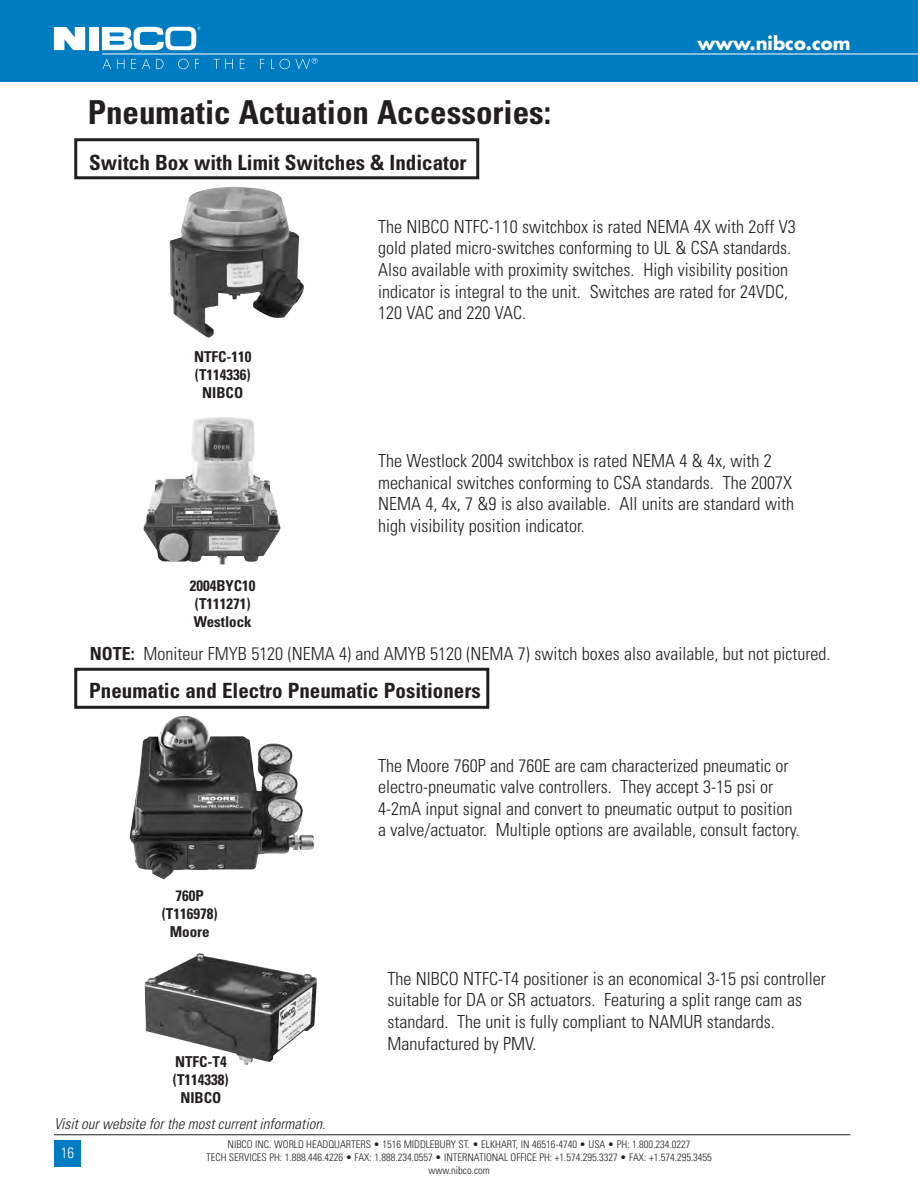
<style>
.page{position:relative;width:918px;height:1188px;background:#fff}
.page>*{position:absolute;margin:0;border:0;box-sizing:border-box;transform-origin:0 0}
.t1{font:700 condensed 33px "Univers";color:#231f20}
.t2{font:700 condensed 21px "Univers";color:#231f20}
.t3{font:300 condensed 18px/21.6px "Univers";color:#231f20}
.t4{font:700 18px "Futura Std";color:#fff}
.t5{font:700 condensed 15px/18px "Univers";color:#231f20;text-align:center}
.t6{font:italic 300 condensed 15px "Univers";color:#231f20}
.t7{font:300 condensed 15px "Univers";color:#fff}
.t8{font:300 condensed 10.5px/12.6px "Univers";color:#231f20;text-align:center}
.s1{font-weight:700}
</style>
<div class="page">
<hr style="left:54px;top:1135px;width:796px;height:1px;background:#231f20">
<div style="left:54px;top:1140px;width:27px;height:27px;background:#007cc2"></div>
<div style="left:0;top:0;width:918px;height:82px;background:#007cc2"></div>
<div style="left:89px;top:27px;width:9px;height:23px;background:#fff"></div>
<svg style="left:54px;top:27px;width:31px;height:23px"></svg>
<svg style="left:102px;top:27px;width:98px;height:23px"></svg>
<svg style="left:103px;top:58px;width:214px;height:11px"></svg>
<hr style="left:102px;top:54px;width:816px;height:1px;background:#fff">
<img style="left:170px;top:187px;width:135px;height:151px">
<img style="left:130px;top:716px;width:184px;height:164px">
<img style="left:143px;top:417px;width:138px;height:147px">
<img style="left:144px;top:953px;width:173px;height:112px">
<div style="left:74px;top:138px;width:405px;height:41px;border:3px solid #231f20"></div>
<div style="left:74px;top:668px;width:415px;height:41px;border:3px solid #231f20"></div>
<p class="t1" style="left:88px;top:92px;width:465px">Pneumatic Actuation Accessories:</p>
<p class="t2" style="left:89px;top:149px;width:379px">Switch Box with Limit Switches &amp; Indicator</p>
<p class="t4" style="left:697px;top:31px;width:155px">www.nibco.com</p>
<p class="t5" style="left:194px;top:348px;width:59px">NTFC-110 (T114336)<br>NIBCO</p>
<p class="t5" style="left:190px;top:577px;width:67px;text-align:left">2004BYC10 (T111271)<br>Westlock</p>
<p class="t3" style="left:378px;top:216px;width:419px">The NIBCO NTFC-110 switchbox is rated NEMA 4X with 2off V3 gold plated micro-switches conforming to UL &amp; CSA standards.<br>Also available with proximity switches. High visibility position indicator is integral to the unit. Switches are rated for 24VDC, 120 VAC and 220 VAC.</p>
<p class="t3" style="left:378px;top:450px;width:417px">The Westlock 2004 switchbox is rated NEMA 4 &amp; 4x, with 2 mechanical switches conforming to CSA standards. The 2007X NEMA 4, 4x, 7 &amp;9 is also available. All units are standard with high visibility position indicator.</p>
<p class="t3" style="left:90px;top:643px;width:740px"><span class="s1">NOTE:</span> Moniteur FMYB 5120 (NEMA 4) and AMYB 5120 (NEMA 7) switch boxes also available, but not pictured.</p>
<p class="t2" style="left:89px;top:677px;width:393px">Pneumatic and Electro Pneumatic Positioners</p>
<p class="t5" style="left:162px;top:887px;width:57px">760P (T116978)</p>
<p class="t5" style="left:170px;top:923px;width:41px">Moore</p>
<p class="t5" style="left:173px;top:1052px;width:57px">NTFC-T4 (T114338)<br>NIBCO</p>
<p class="t6" style="left:54px;top:1115px;width:273px">Visit our website for the most current information.</p>
<p class="t3" style="left:378px;top:755px;width:421px">The Moore 760P and 760E are cam characterized pneumatic or electro-pneumatic valve controllers. They accept 3-15 psi or 4-2mA input signal and convert to pneumatic output to position a valve/actuator. Multiple options are available, consult factory.</p>
<p class="t3" style="left:387px;top:968px;width:440px">The NIBCO NTFC-T4 positioner is an economical 3-15 psi controller suitable for DA or SR actuators. Featuring a split range cam as standard. The unit is fully compliant to NAMUR standards.<br>Manufactured by PMV.</p>
<p class="t7" style="left:61px;top:1144px;width:15px">16</p>
<p class="t8" style="left:206px;top:1138px;width:507px">NIBCO INC. WORLD HEADQUARTERS • 1516 MIDDLEBURY ST. • ELKHART, IN 46516-4740 • USA • PH: 1.800.234.0227<br>TECH SERVICES PH: 1.888.446.4226 • FAX: 1.888.234.0557 • INTERNATIONAL OFFICE PH: +1.574.295.3327 • FAX: +1.574.295.3455 www.nibco.com</p>
</div>
